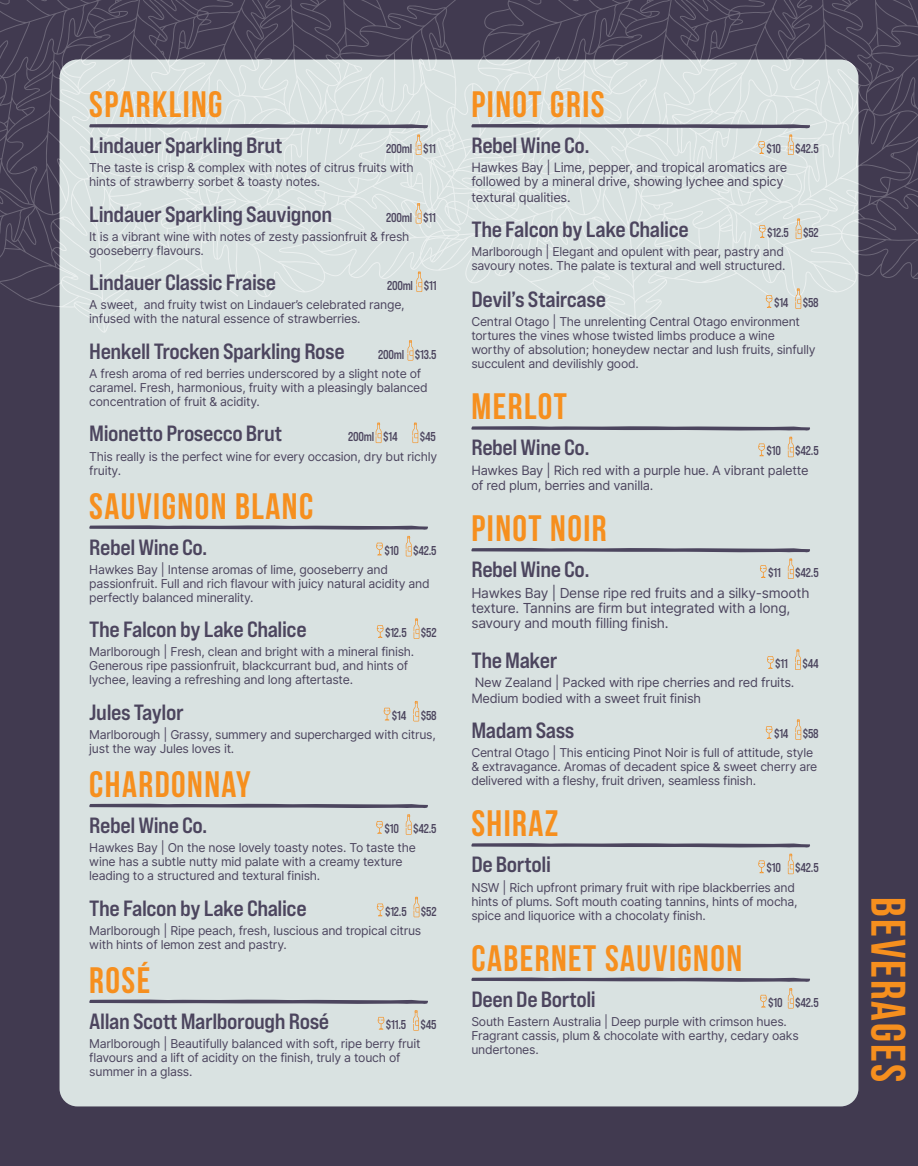
<style>
.page{position:relative;width:918px;height:1166px;background:#413a50}
.page>*{position:absolute;margin:0;border:0;box-sizing:border-box;transform-origin:0 0}
.t1{font:700 48.48px "Bebas Neue";letter-spacing:.04em;color:#f68f1e}
.t2{font:700 36.75px "Bebas Neue";letter-spacing:.04em;color:#f68f1e}
.t3{font:22.05px "Bebas Neue Pro Exp Bd";letter-spacing:-.02em;color:#4c455e}
.t4{font:13.83px/15px "Inter";letter-spacing:-.02em;color:#4c455e}
.t5{font:12.78px/15.4px "Inter";letter-spacing:-.02em;color:#4c455e}
.t6{font:12.78px "Bebas Neue Pro Exp Bd";letter-spacing:-.02em;color:#4c455e;scale:.85 1}
.t7{font:12.25px/14px "Inter";letter-spacing:-.02em;color:#4c455e}
</style>
<div class="page">
<svg style="left:0;top:0;width:419px;height:334px"></svg>
<svg style="left:419px;top:0;width:499px;height:334px"></svg>
<div style="left:60px;top:60px;width:798px;height:1046px;background:#d9e2e1;border-radius:18px"></div>
<svg style="left:60px;top:60px;width:359px;height:273px"></svg>
<svg style="left:419px;top:60px;width:439px;height:273px"></svg>
<svg style="left:89px;top:124px;width:340px;height:31px"></svg>
<svg style="left:416px;top:203px;width:5px;height:20px"></svg>
<svg style="left:416px;top:271px;width:6px;height:21px"></svg>
<svg style="left:407px;top:340px;width:6px;height:20px"></svg>
<svg style="left:376px;top:422px;width:5px;height:21px"></svg>
<svg style="left:412px;top:422px;width:6px;height:21px"></svg>
<svg style="left:89px;top:525px;width:339px;height:5px;background:#767485"></svg>
<svg style="left:376px;top:543px;width:7px;height:12px"></svg>
<svg style="left:406px;top:536px;width:5px;height:20px"></svg>
<svg style="left:377px;top:625px;width:6px;height:13px"></svg>
<svg style="left:413px;top:618px;width:6px;height:21px"></svg>
<svg style="left:384px;top:708px;width:6px;height:12px"></svg>
<svg style="left:413px;top:701px;width:6px;height:20px"></svg>
<svg style="left:89px;top:803px;width:339px;height:32px"></svg>
<svg style="left:377px;top:903px;width:6px;height:13px"></svg>
<svg style="left:413px;top:897px;width:6px;height:20px"></svg>
<svg style="left:89px;top:999px;width:339px;height:5px;background:#767485"></svg>
<svg style="left:378px;top:1017px;width:6px;height:12px"></svg>
<svg style="left:413px;top:1010px;width:6px;height:20px"></svg>
<svg style="left:470px;top:124px;width:341px;height:31px"></svg>
<svg style="left:759px;top:225px;width:6px;height:13px"></svg>
<svg style="left:795px;top:218px;width:6px;height:21px"></svg>
<svg style="left:766px;top:295px;width:6px;height:13px"></svg>
<svg style="left:795px;top:288px;width:6px;height:21px"></svg>
<svg style="left:471px;top:426px;width:339px;height:5px;background:#767485"></svg>
<svg style="left:758px;top:443px;width:7px;height:13px"></svg>
<svg style="left:788px;top:437px;width:5px;height:20px"></svg>
<svg style="left:471px;top:548px;width:339px;height:31px"></svg>
<svg style="left:767px;top:656px;width:7px;height:13px"></svg>
<svg style="left:795px;top:649px;width:6px;height:21px"></svg>
<svg style="left:766px;top:726px;width:6px;height:13px"></svg>
<svg style="left:795px;top:719px;width:6px;height:21px"></svg>
<svg style="left:471px;top:843px;width:339px;height:5px;background:#767485"></svg>
<svg style="left:758px;top:860px;width:7px;height:13px"></svg>
<svg style="left:788px;top:854px;width:5px;height:20px"></svg>
<svg style="left:471px;top:977px;width:339px;height:5px;background:#767485"></svg>
<svg style="left:760px;top:995px;width:7px;height:12px"></svg>
<svg style="left:788px;top:988px;width:5px;height:20px"></svg>
<h2 class="t2" style="left:89px;top:84px;width:135px">SPARKLING</h2>
<h3 class="t3" style="left:89px;top:132px;width:195px">Lindauer Sparkling Brut</h3>
<p class="t6" style="left:386px;top:141px;width:60px">200ml $11</p>
<p class="t7" style="left:89px;top:161px;width:326px">The taste is crisp &amp; complex with notes of citrus fruits with hints of strawberry sorbet &amp; toasty notes.</p>
<h3 class="t3" style="left:89px;top:200px;width:244px">Lindauer Sparkling Sauvignon</h3>
<p class="t6" style="left:386px;top:209px;width:60px">200ml $11</p>
<p class="t7" style="left:89px;top:229px;width:322px">It is a vibrant wine with notes of zesty passionfruit &amp; fresh gooseberry flavours.</p>
<h3 class="t3" style="left:89px;top:269px;width:188px">Lindauer Classic Fraise</h3>
<p class="t6" style="left:387px;top:278px;width:60px">200ml $11</p>
<p class="t7" style="left:89px;top:298px;width:317px">A sweet, and fruity twist on Lindauer’s celebrated range, infused with the natural essence of strawberries.</p>
<h3 class="t3" style="left:89px;top:337px;width:257px">Henkell Trocken Sparkling Rose</h3>
<p class="t6" style="left:378px;top:346px;width:70px">200ml $13.5</p>
<p class="t7" style="left:89px;top:366px;width:340px">A fresh aroma of red berries underscored by a slight note of caramel. Fresh, harmonious, fruity with a pleasingly balanced concentration of fruit &amp; acidity.</p>
<h3 class="t3" style="left:89px;top:420px;width:194px">Mionetto Prosecco Brut</h3>
<p class="t6" style="left:348px;top:429px;width:60px">200ml $14</p>
<p class="t6" style="left:420px;top:429px;width:20px">$45</p>
<p class="t7" style="left:89px;top:449px;width:349px">This really is the perfect wine for every occasion, dry but richly fruity.</p>
<h2 class="t2" style="left:89px;top:486px;width:225px">SAUVIGNON BLANC</h2>
<h3 class="t3" style="left:89px;top:533px;width:120px">Rebel Wine Co.</h3>
<p class="t6" style="left:384px;top:542px;width:63px">$10 $42.5</p>
<p class="t7" style="left:89px;top:562px;width:342px">Hawkes Bay | Intense aromas of lime, gooseberry and passionfruit. Full and rich flavour with juicy natural acidity and perfectly balanced minerality.</p>
<h3 class="t3" style="left:89px;top:616px;width:219px">The Falcon by Lake Chalice</h3>
<p class="t6" style="left:385px;top:625px;width:62px">$12.5 $52</p>
<p class="t7" style="left:89px;top:645px;width:326px">Marlborough | Fresh, clean and bright with a mineral finish.<br>Generous ripe passionfruit, blackcurrant bud, and hints of lychee, leaving a refreshing and long aftertaste.</p>
<h3 class="t3" style="left:89px;top:698px;width:96px">Jules Taylor</h3>
<p class="t6" style="left:392px;top:707px;width:54px">$14 $58</p>
<p class="t7" style="left:89px;top:727px;width:348px">Marlborough | Grassy, summery and supercharged with citrus, just the way Jules loves it.</p>
<h2 class="t2" style="left:89px;top:764px;width:163px">CHARDONNAY</h2>
<h3 class="t3" style="left:89px;top:811px;width:120px">Rebel Wine Co.</h3>
<p class="t6" style="left:384px;top:820px;width:63px">$10 $42.5</p>
<p class="t7" style="left:89px;top:840px;width:328px">Hawkes Bay | On the nose lovely toasty notes. To taste the wine has a subtle nutty mid palate with a creamy texture leading to a structured and textural finish.</p>
<h3 class="t3" style="left:89px;top:894px;width:219px">The Falcon by Lake Chalice</h3>
<p class="t6" style="left:385px;top:903px;width:62px">$12.5 $52</p>
<p class="t7" style="left:89px;top:923px;width:333px">Marlborough | Ripe peach, fresh, luscious and tropical citrus with hints of lemon zest and pastry.</p>
<h2 class="t2" style="left:89px;top:960px;width:62px">ROSÉ</h2>
<h3 class="t3" style="left:89px;top:1007px;width:241px">Allan Scott Marlborough Rosé</h3>
<p class="t6" style="left:386px;top:1016px;width:61px">$11.5 $45</p>
<p class="t7" style="left:89px;top:1036px;width:333px">Marlborough | Beautifully balanced with soft, ripe berry fruit flavours and a lift of acidity on the finish, truly a touch of summer in a glass.</p>
<h2 class="t2" style="left:471px;top:84px;width:135px">PINOT GRIS</h2>
<h3 class="t3" style="left:471px;top:132px;width:120px">Rebel Wine Co.</h3>
<p class="t6" style="left:766px;top:141px;width:63px">$10 $42.5</p>
<p class="t5" style="left:471px;top:160px;width:317px;line-height:14px">Hawkes Bay | Lime, pepper, and tropical aromatics are followed by a mineral drive, showing lychee and spicy</p>
<p class="t5" style="left:471px;top:189px;width:101px">textural qualities.</p>
<h3 class="t3" style="left:471px;top:216px;width:219px">The Falcon by Lake Chalice</h3>
<p class="t6" style="left:767px;top:225px;width:62px">$12.5 $52</p>
<p class="t7" style="left:471px;top:245px;width:315px">Marlborough | Elegant and opulent with pear, pastry and savoury notes. The palate is textural and well structured.</p>
<h3 class="t3" style="left:471px;top:286px;width:136px">Devil’s Staircase</h3>
<p class="t6" style="left:774px;top:295px;width:54px">$14 $58</p>
<p class="t7" style="left:471px;top:315px;width:346px">Central Otago | The unrelenting Central Otago environment tortures the vines whose twisted limbs produce a wine worthy of absolution; honeydew nectar and lush fruits, sinfully succulent and devilishly good.</p>
<h2 class="t2" style="left:471px;top:387px;width:97px">MERLOT</h2>
<h3 class="t3" style="left:471px;top:434px;width:120px">Rebel Wine Co.</h3>
<p class="t6" style="left:766px;top:443px;width:63px">$10 $42.5</p>
<p class="t5" style="left:471px;top:462px;width:339px">Hawkes Bay | Rich red with a purple hue. A vibrant palette of red plum, berries and vanilla.</p>
<h2 class="t2" style="left:471px;top:508px;width:137px">PINOT NOIR</h2>
<h3 class="t3" style="left:471px;top:556px;width:120px">Rebel Wine Co.</h3>
<p class="t6" style="left:768px;top:565px;width:61px">$11 $42.5</p>
<p class="t4" style="left:471px;top:585px;width:340px">Hawkes Bay | Dense ripe red fruits and a silky-smooth texture. Tannins are firm but integrated with a long, savoury and mouth filling finish.</p>
<h3 class="t3" style="left:471px;top:647px;width:87px">The Maker</h3>
<p class="t6" style="left:775px;top:656px;width:53px">$11 $44</p>
<p class="t5" style="left:471px;top:675px;width:324px">New Zealand | Packed with ripe cherries and red fruits.<br>Medium bodied with a sweet fruit finish</p>
<h3 class="t3" style="left:471px;top:717px;width:105px">Madam Sass</h3>
<p class="t6" style="left:774px;top:726px;width:54px">$14 $58</p>
<p class="t7" style="left:471px;top:745px;width:347px">Central Otago | This enticing Pinot Noir is full of attitude, style &amp; extravagance. Aromas of decadent spice &amp; sweet cherry are delivered with a fleshy, fruit driven, seamless finish.</p>
<h2 class="t2" style="left:471px;top:803px;width:89px">SHIRAZ</h2>
<h3 class="t3" style="left:471px;top:851px;width:81px">De Bortoli</h3>
<p class="t6" style="left:766px;top:860px;width:63px">$10 $42.5</p>
<p class="t7" style="left:471px;top:880px;width:328px">NSW | Rich upfront primary fruit with ripe blackberries and hints of plums. Soft mouth coating tannins, hints of mocha, spice and liquorice with a chocolaty finish.</p>
<h2 class="t2" style="left:471px;top:938px;width:272px">CABERNET SAUVIGNON</h2>
<h3 class="t3" style="left:471px;top:985px;width:126px">Deen De Bortoli</h3>
<p class="t6" style="left:768px;top:994px;width:61px">$10 $42.5</p>
<p class="t7" style="left:471px;top:1014px;width:329px">South Eastern Australia | Deep purple with crimson hues.<br>Fragrant cassis, plum &amp; chocolate with earthy, cedary oaks undertones.</p>
<h1 class="t1" style="left:915px;top:897px;width:186px;rotate:90deg">BEVERAGES</h1>
</div>
